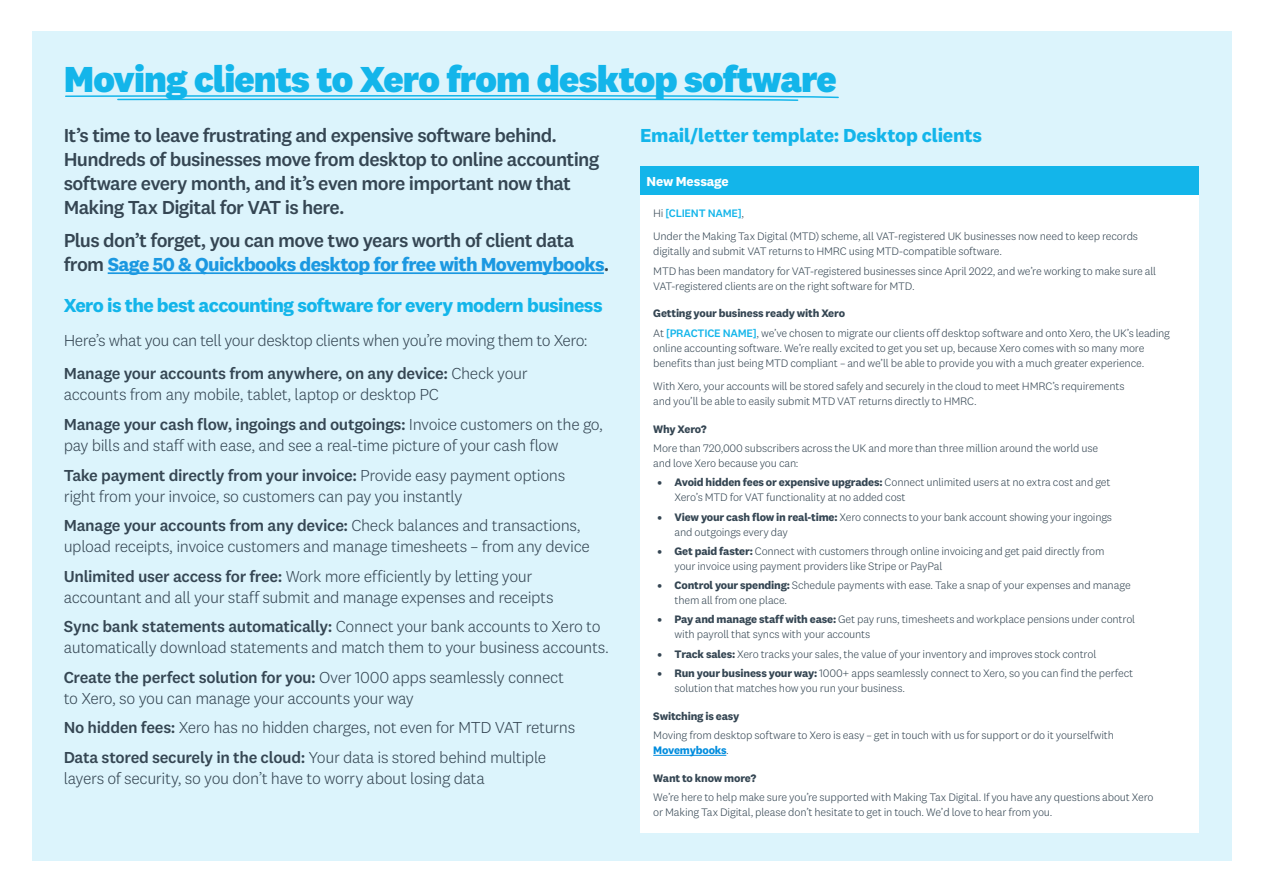
<style>
.page{position:relative;width:1263px;height:893px;background:#fff}
.page>*{position:absolute;margin:0;border:0;box-sizing:border-box;transform-origin:0 0}
.t1{font:800 37.5px "National 2";letter-spacing:-.025em;color:#13b5ea}
.t2{font:500 19.5px/24px "National 2";letter-spacing:-.035em;color:#354653}
.t3{font:700 19.5px "National 2";letter-spacing:-.03em;color:#13b5ea}
.t4{font:700 19.5px "National 2";letter-spacing:-.01em;color:#13b5ea}
.t5{font:300 16.5px/29.5px "National 2";letter-spacing:-.025em;color:#354653}
.t6{font:700 13.5px "National 2";letter-spacing:-.01em;color:#fff}
.t7{font:300 11.25px/15px "National 2";letter-spacing:-.015em;color:#354653}
.t8{font:700 11.25px "National 2";letter-spacing:-.015em;color:#354653}
.s1{font-weight:700;color:#1b98e1}
.s2{font-weight:500}
.s3{font-weight:500;color:#13b5ea}
.s4{font-weight:700}
.s5{font-weight:700;color:#028dde}
</style>
<div class="page">
<div style="left:32px;top:32px;width:1199px;height:829px;background:#dcf4fc"></div>
<hr style="left:108px;top:272px;width:496px;height:2px;background:#1b98e1">
<div style="left:640px;top:166px;width:559px;height:30px;background:#13b5ea"></div>
<div style="left:640px;top:196px;width:559px;height:637px;background:#fff"></div>
<hr style="left:653px;top:755px;width:73px;height:1px;background:#028dde">
<svg style="left:65px;top:94px;width:774px;height:7px"></svg>
<h1 class="t1" style="left:64px;top:56px;width:775px">Moving clients to Xero from desktop software</h1>
<h2 class="t2" style="left:64px;top:124px;width:537px">It’s time to leave frustrating and expensive software behind.<br>Hundreds of businesses move from desktop to online accounting software every month, and it’s even more important now that Making Tax Digital for VAT is here.</h2>
<h2 class="t2" style="left:64px;top:228px;width:547px">Plus don’t forget, you can move two years worth of client data from <span class="s1">Sage 50 &amp; Quickbooks desktop for free with Movemybooks</span>.</h2>
<h2 class="t3" style="left:64px;top:293px;width:540px">Xero is the best accounting software for every modern business</h2>
<h3 class="t5" style="left:64px;top:323px;width:525px;line-height:33.8px">Here’s what you can tell your desktop clients when you’re moving them to Xero:<br><span class="s2">Manage your accounts from anywhere, on any device:</span> Check your</h3>
<h3 class="t5" style="left:64px;top:380px;width:541px">accounts from any mobile, tablet, laptop or desktop PC<br><span class="s2">Manage your cash flow, ingoings and outgoings:</span> Invoice customers on the go,</h3>
<h3 class="t5" style="left:64px;top:430px;width:503px">pay bills and staff with ease, and see a real-time picture of your cash flow<br><span class="s2">Take payment directly from your invoice:</span> Provide easy payment options</h3>
<h3 class="t5" style="left:64px;top:481px;width:518px">right from your invoice, so customers can pay you instantly<br><span class="s2">Manage your accounts from any device:</span> Check balances and transactions,</h3>
<h3 class="t5" style="left:64px;top:531px;width:528px">upload receipts, invoice customers and manage timesheets – from any device<br><span class="s2">Unlimited user access for free:</span> Work more efficiently by letting your</h3>
<h3 class="t5" style="left:64px;top:582px;width:538px">accountant and all your staff submit and manage expenses and receipts<br><span class="s2">Sync bank statements automatically:</span> Connect your bank accounts to Xero to</h3>
<h3 class="t5" style="left:64px;top:632px;width:547px">automatically download statements and match them to your business accounts.<br><span class="s2">Create the perfect solution for you:</span> Over 1000 apps seamlessly connect</h3>
<h3 class="t5" style="left:64px;top:683px;width:513px">to Xero, so you can manage your accounts your way<br><span class="s2">No hidden fees:</span> Xero has no hidden charges, not even for MTD VAT returns<br><span class="s2">Data stored securely in the cloud:</span> Your data is stored behind multiple</h3>
<h3 class="t5" style="left:64px;top:763px;width:422px">layers of security, so you don’t have to worry about losing data</h3>
<h2 class="t4" style="left:640px;top:124px;width:344px">Email/letter template: Desktop clients</h2>
<p class="t6" style="left:646px;top:173px;width:84px">New Message</p>
<p class="t7" style="left:653px;top:201px;width:486px;line-height:23.5px">Hi <span class="s3">[CLIENT NAME]</span>,<br>Under the Making Tax Digital (MTD) scheme, all VAT-registered UK businesses now need to keep records</p>
<p class="t7" style="left:653px;top:242px;width:504px;line-height:19.2px">digitally and submit VAT returns to HMRC using MTD-compatible software.<br>MTD has been mandatory for VAT-registered businesses since April 2022, and we’re working to make sure all</p>
<p class="t7" style="left:653px;top:278px;width:263px">VAT-registered clients are on the right software for MTD.</p>
<p class="t7" style="left:653px;top:304px;width:518px;line-height:19.2px"><span class="s4">Getting your business ready with Xero<br></span>At <span class="s3">[PRACTICE NAME]</span>, we’ve chosen to migrate our clients off desktop software and onto Xero, the UK’s leading</p>
<p class="t7" style="left:653px;top:340px;width:493px">online accounting software. We’re really excited to get you set up, because Xero comes with so many more benefits than just being MTD compliant – and we’ll be able to provide you with a much greater experience.</p>
<p class="t7" style="left:653px;top:379px;width:473px">With Xero, your accounts will be stored safely and securely in the cloud to meet HMRC’s requirements and you’ll be able to easily submit MTD VAT returns directly to HMRC.</p>
<p class="t8" style="left:653px;top:422px;width:55px">Why Xero?</p>
<p class="t7" style="left:653px;top:441px;width:446px">More than 720,000 subscribers across the UK and more than three million around the world use and love Xero because you can:</p>
<p class="t7" style="left:674px;top:475px;width:438px;text-indent:-17px"><span class="s4">• Avoid hidden fees or expensive upgrades:</span> Connect unlimited users at no extra cost and get<br>Xero’s MTD for VAT functionality at no added cost</p>
<p class="t7" style="left:674px;top:509px;width:439px;text-indent:-17px"><span class="s4">• View your cash flow in real-time:</span> Xero connects to your bank account showing your ingoings and outgoings every day</p>
<p class="t7" style="left:674px;top:543px;width:432px;text-indent:-17px"><span class="s4">• Get paid faster:</span> Connect with customers through online invoicing and get paid directly from your invoice using payment providers like Stripe or PayPal</p>
<p class="t7" style="left:674px;top:578px;width:458px;text-indent:-17px"><span class="s4">• Control your spending:</span> Schedule payments with ease. Take a snap of your expenses and manage them all from one place.</p>
<p class="t7" style="left:674px;top:612px;width:462px;text-indent:-17px"><span class="s4">• Pay and manage staff with ease:</span> Get pay runs, timesheets and workplace pensions under control with payroll that syncs with your accounts</p>
<p class="t7" style="left:657px;top:646px;width:440px"><span class="s4">• Track sales:</span> Xero tracks your sales, the value of your inventory and improves stock control</p>
<p class="t7" style="left:674px;top:665px;width:460px;text-indent:-17px"><span class="s4">• Run your business your way:</span> 1000+ apps seamlessly connect to Xero, so you can find the perfect solution that matches how you run your business.</p>
<p class="t8" style="left:653px;top:709px;width:88px">Switching is easy</p>
<p class="t7" style="left:653px;top:727px;width:462px">Moving from desktop software to Xero is easy – get in touch with us for support or do it yourselfwith<br><span class="s5">Movemybooks</span>.</p>
<p class="t8" style="left:653px;top:771px;width:105px">Want to know more?</p>
<p class="t7" style="left:653px;top:789px;width:502px">We’re here to help make sure you’re supported with Making Tax Digital. If you have any questions about Xero or Making Tax Digital, please don’t hesitate to get in touch. We’d love to hear from you.</p>
</div>
